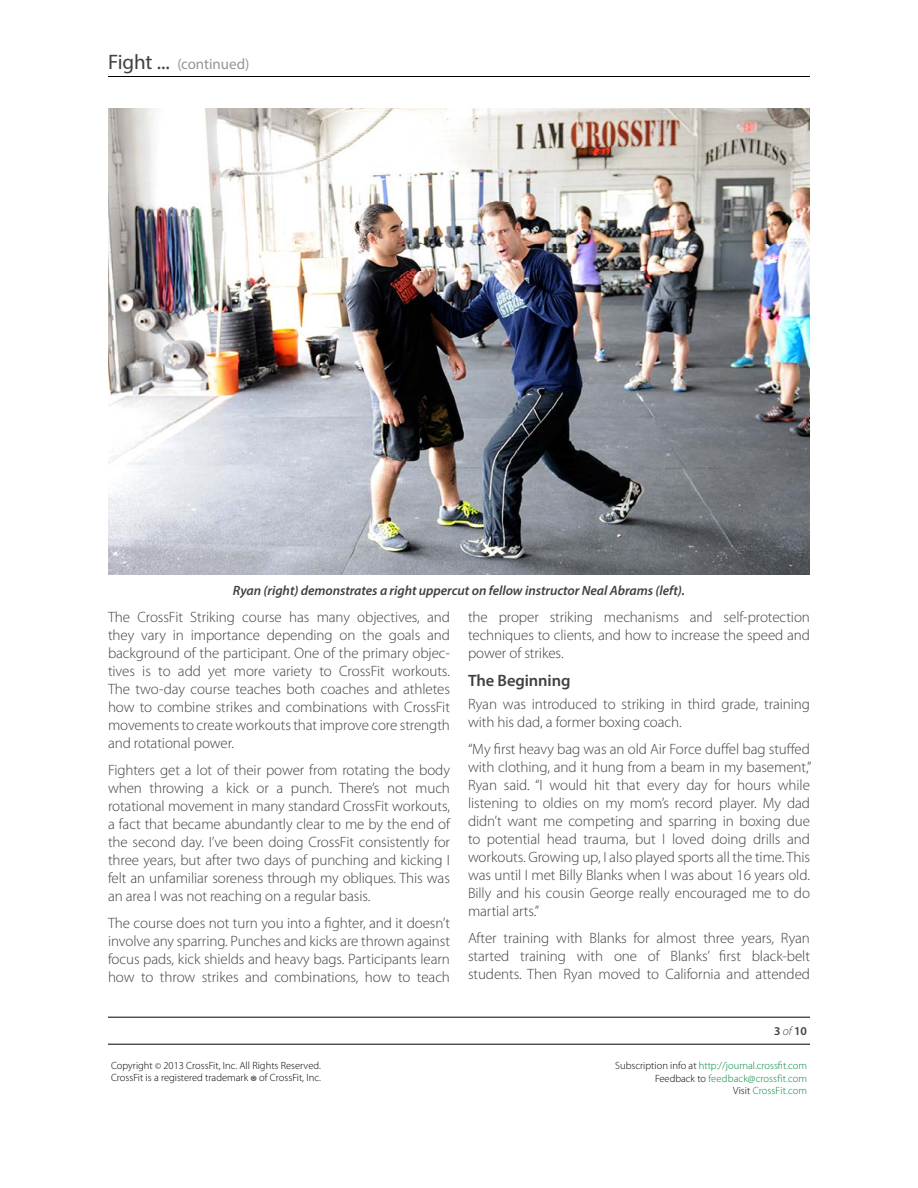
<style>
.page{position:relative;width:918px;height:1188px;background:#fff}
.page>*{position:absolute;margin:0;border:0;box-sizing:border-box;transform-origin:0 0}
.t1{font:600 16.5px "Myriad Pro";letter-spacing:-.005em;color:#414042}
.t2{font:300 15px/18px "Myriad Pro";letter-spacing:-.005em;color:#414042;text-align:justify}
.t3{font:15px "Myriad Pro";letter-spacing:-.005em;color:#939598}
.t4{font:italic 600 13.5px "Myriad Pro";letter-spacing:-.005em;color:#414042}
.t5{font:600 12px "Myriad Pro";color:#414042}
.t6{font:300 10.5px/12.6px "Myriad Pro";color:#00853f;text-align:right}
.t7{font:300 10.5px/12px "Myriad Pro";color:#000}
.s1{font-size:21px;color:#414042}
.s2{font-weight:300;font-style:italic}
.s3{font-size:9px}
.s4{font-size:16.5px}
.s5{color:#000}
</style>
<div class="page">
<hr style="left:108px;top:76px;width:702px;height:1px;background:#000">
<hr style="left:108px;top:1017px;width:702px;height:1px;background:#000">
<hr style="left:108px;top:1044px;width:702px;height:1px;background:#000">
<img style="left:108px;top:108px;width:702px;height:466px">
<p class="t3" style="left:108px;top:55px;width:143px"><span class="s1">Fight ...</span> (continued)</p>
<p class="t4" style="left:233px;top:581px;width:454px">Ryan (right) demonstrates a right uppercut on fellow instructor Neal Abrams (left).</p>
<p class="t2" style="left:108px;top:608px;width:344px">The CrossFit Striking course has many objectives, and they vary in importance depending on the goals and background of the participant. One of the primary objec&shy;tives is to add yet more variety to CrossFit workouts.<br>The two-day course teaches both coaches and athletes how to combine strikes and combinations with CrossFit movements to create workouts that improve core strength and rotational power.</p>
<p class="t2" style="left:108px;top:761px;width:344px">Fighters get a lot of their power from rotating the body when throwing a kick or a punch. There’s not much rotational movement in many standard CrossFit workouts, a fact that became abundantly clear to me by the end of the second day. I’ve been doing CrossFit consistently for three years, but after two days of punching and kicking I felt an unfamiliar soreness through my obliques. This was an area I was not reaching on a regular basis.</p>
<p class="t2" style="left:108px;top:914px;width:344px">The course does not turn you into a fighter, and it doesn’t involve any sparring. Punches and kicks are thrown against focus pads, kick shields and heavy bags. Participants learn how to throw strikes and combinations, how to teach</p>
<p class="t2" style="left:468px;top:608px;width:344px">the proper striking mechanisms and self-protection techniques to clients, and how to increase the speed and power of strikes.</p>
<p class="t1" style="left:468px;top:670px;width:104px">The Beginning</p>
<p class="t2" style="left:468px;top:695px;width:344px">Ryan was introduced to striking in third grade, training with his dad, a former boxing coach.</p>
<p class="t2" style="left:468px;top:740px;width:345px">“My first heavy bag was an old Air Force duffel bag stuffed with clothing, and it hung from a beam in my basement,” Ryan said. “I would hit that every day for hours while listening to oldies on my mom’s record player. My dad didn’t want me competing and sparring in boxing due to potential head trauma, but I loved doing drills and workouts. Growing up, I also played sports all the time. This was until I met Billy Blanks when I was about 16 years old.<br>Billy and his cousin George really encouraged me to do martial arts.”</p>
<p class="t2" style="left:468px;top:929px;width:344px">After training with Blanks for almost three years, Ryan started training with one of Blanks’ first black-belt students. Then Ryan moved to California and attended</p>
<p class="t5" style="left:774px;top:1023px;width:34px">3 <span class="s2">of</span> 10</p>
<p class="t7" style="left:111px;top:1060px;width:211px">Copyright <span class="s3">©</span> 2013 CrossFit, Inc. All Rights Reserved.<br>CrossFit is a registered trademark <span class="s4">®</span> of CrossFit, Inc.</p>
<p class="t6" style="left:615px;top:1060px;width:193px"><span class="s5">Subscription info at</span> http://journal.crossfit.com<br><span class="s5">Feedback to</span> feedback@crossfit.com<br><span class="s5">Visit</span> CrossFit.com</p>
</div>
